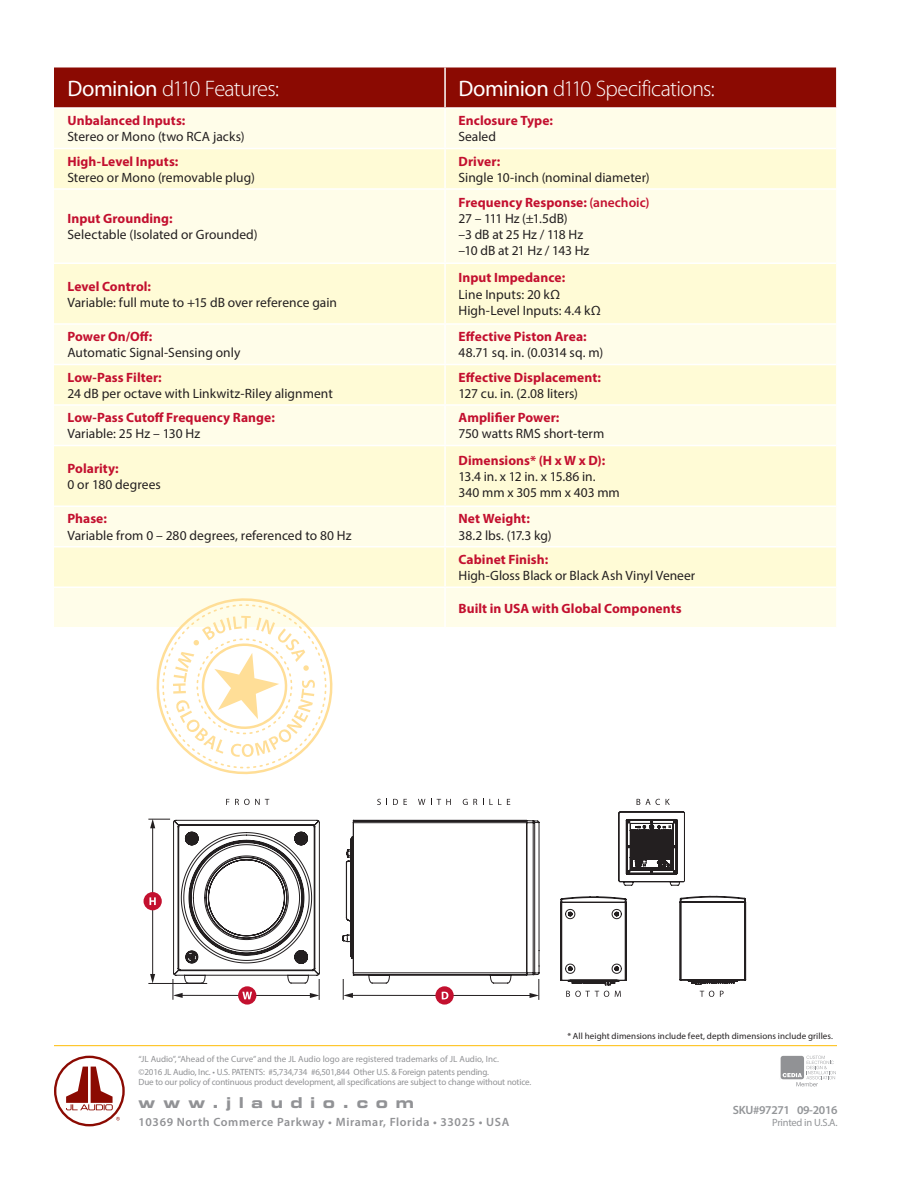
<style>
.page{position:relative;width:918px;height:1188px;background:#fff}
.page>*{position:absolute;margin:0;border:0;box-sizing:border-box;transform-origin:0 0}
.t1{font:300 22.5px "Myriad Pro";letter-spacing:-.035em;color:#fff}
.body{font:15px "Eurostile LT Std Bold Ex 2";letter-spacing:.51em;color:#919295}
.t2{font:13.5px/16.2px "Myriad Pro";color:#231f20}
.t3{font:700 13.5px/16.2px "Myriad Pro";letter-spacing:.005em;color:#c3102f}
.t4{font:600 12px "Myriad Pro";letter-spacing:.05em;color:#919295}
.t5{font:600 12px "Myriad Pro";letter-spacing:-.025em;color:#939598}
.t6{font:10.5px "Myriad Pro";letter-spacing:-.025em;color:#939598}
.t7{font:9px/9.8px "Myriad Pro";letter-spacing:-.02em;color:#919295}
.t8{font:9px "Myriad Pro";color:#919295}
.t9{font:9px "Myriad Pro";letter-spacing:.01em;color:#231f20}
.s1{font-weight:400}
.s2{font-weight:700;color:#c3102f}
.s3{font-weight:400;color:#231f20}
.s4{font-weight:600;color:#c3102f}
</style>
<div class="page">
<svg style="left:226px;top:799px;width:3px;height:6px"></svg>
<svg style="left:235px;top:799px;width:34px;height:6px"></svg>
<svg style="left:637px;top:799px;width:23px;height:6px"></svg>
<svg style="left:666px;top:799px;width:4px;height:6px"></svg>
<svg style="left:700px;top:991px;width:14px;height:6px"></svg>
<svg style="left:720px;top:991px;width:4px;height:6px"></svg>
<svg style="left:377px;top:799px;width:10px;height:6px"></svg>
<svg style="left:393px;top:799px;width:5px;height:6px"></svg>
<svg style="left:404px;top:799px;width:3px;height:6px"></svg>
<svg style="left:418px;top:799px;width:7px;height:6px"></svg>
<svg style="left:431px;top:799px;width:20px;height:6px"></svg>
<svg style="left:463px;top:799px;width:14px;height:6px"></svg>
<svg style="left:483px;top:799px;width:27px;height:6px"></svg>
<div style="left:144px;top:892px;width:18px;height:18px;background:#c3102f;border-radius:50%"></div>
<svg style="left:238px;top:986px;width:18px;height:19px"></svg>
<svg style="left:435px;top:986px;width:19px;height:19px"></svg>
<svg style="left:148px;top:819px;width:172px;height:181px"></svg>
<svg style="left:342px;top:819px;width:198px;height:181px"></svg>
<svg style="left:618px;top:811px;width:67px;height:75px"></svg>
<svg style="left:560px;top:896px;width:67px;height:101px"></svg>
<svg style="left:679px;top:896px;width:68px;height:89px"></svg>
<div style="left:54px;top:68px;width:782px;height:39px;background:#8b0a02"></div>
<div style="left:54px;top:109px;width:782px;height:518px;background:#fffde9"></div>
<svg style="left:54px;top:149px;width:782px;height:437px;background:#fffbde"></svg>
<hr style="left:444px;top:68px;width:2px;height:39px;background:#fff">
<hr style="left:444px;top:109px;width:2px;height:39px;background:#fff">
<hr style="left:54px;top:148px;width:391px;height:1px;background:#fff">
<hr style="left:445px;top:148px;width:391px;height:1px;background:#fff">
<hr style="left:444px;top:149px;width:2px;height:39px;background:#fff">
<hr style="left:54px;top:188px;width:391px;height:2px;background:#fff">
<hr style="left:445px;top:188px;width:391px;height:2px;background:#fff">
<hr style="left:444px;top:190px;width:2px;height:72px;background:#fff">
<hr style="left:54px;top:262px;width:391px;height:2px;background:#fff">
<hr style="left:445px;top:262px;width:391px;height:2px;background:#fff">
<hr style="left:444px;top:264px;width:2px;height:59px;background:#fff">
<hr style="left:54px;top:323px;width:391px;height:2px;background:#fff">
<hr style="left:445px;top:323px;width:391px;height:2px;background:#fff">
<hr style="left:444px;top:325px;width:2px;height:39px;background:#fff">
<hr style="left:54px;top:364px;width:391px;height:1px;background:#fff">
<hr style="left:445px;top:364px;width:391px;height:1px;background:#fff">
<hr style="left:444px;top:365px;width:2px;height:39px;background:#fff">
<hr style="left:54px;top:404px;width:391px;height:2px;background:#fff">
<hr style="left:445px;top:404px;width:391px;height:2px;background:#fff">
<hr style="left:444px;top:406px;width:2px;height:39px;background:#fff">
<hr style="left:54px;top:445px;width:391px;height:1px;background:#fff">
<hr style="left:445px;top:445px;width:391px;height:1px;background:#fff">
<hr style="left:444px;top:446px;width:2px;height:60px;background:#fff">
<hr style="left:54px;top:506px;width:391px;height:1px;background:#fff">
<hr style="left:445px;top:506px;width:391px;height:1px;background:#fff">
<hr style="left:444px;top:507px;width:2px;height:39px;background:#fff">
<hr style="left:54px;top:546px;width:391px;height:2px;background:#fff">
<hr style="left:445px;top:546px;width:391px;height:2px;background:#fff">
<hr style="left:444px;top:548px;width:2px;height:38px;background:#fff">
<hr style="left:54px;top:586px;width:391px;height:2px;background:#fff">
<hr style="left:445px;top:586px;width:391px;height:2px;background:#fff">
<hr style="left:444px;top:588px;width:2px;height:39px;background:#fff">
<svg style="left:780px;top:1056px;width:56px;height:30px"></svg>
<svg style="left:54px;top:1056px;width:71px;height:70px"></svg>
<hr style="left:54px;top:1045px;width:783px;height:1px;background:#fec422">
<svg style="left:148px;top:590px;width:193px;height:185px"></svg>
<p class="t1" style="left:68px;top:75px;width:213px"><span class="s1">Dominion</span> d110 Features:</p>
<p class="t1" style="left:459px;top:75px;width:258px"><span class="s1">Dominion</span> d110 Specifications:</p>
<p class="t2" style="left:68px;top:112px;width:179px"><span class="s2">Unbalanced Inputs:<br></span>Stereo or Mono (two RCA jacks)</p>
<p class="t3" style="left:459px;top:112px;width:96px">Enclosure Type:<br><span class="s3">Sealed</span></p>
<p class="t2" style="left:68px;top:153px;width:189px"><span class="s2">High-Level Inputs:<br></span>Stereo or Mono (removable plug)</p>
<p class="t2" style="left:459px;top:153px;width:193px"><span class="s2">Driver:<br></span>Single 10-inch (nominal diameter)</p>
<p class="t2" style="left:68px;top:210px;width:192px"><span class="s2">Input Grounding:<br></span>Selectable (Isolated or Grounded)</p>
<p class="t2" style="left:459px;top:194px;width:193px"><span class="s2">Frequency Response:</span> <span class="s4">(anechoic)<br></span>27 – 111 Hz (±1.5dB)<br>–3 dB at 25 Hz / 118 Hz<br>–10 dB at 21 Hz / 143 Hz</p>
<p class="t2" style="left:68px;top:278px;width:271px"><span class="s2">Level Control:<br></span>Variable: full mute to +15 dB over reference gain</p>
<p class="t2" style="left:459px;top:270px;width:143px"><span class="s2">Input Impedance:<br></span>Line Inputs: 20 kΩ<br>High-Level Inputs: 4.4 kΩ</p>
<p class="t2" style="left:68px;top:328px;width:174px"><span class="s2">Power On/Off:<br></span>Automatic Signal-Sensing only</p>
<p class="t2" style="left:459px;top:328px;width:146px"><span class="s2">Effective Piston Area:<br></span>48.71 sq. in. (0.0314 sq. m)</p>
<p class="t2" style="left:68px;top:369px;width:267px"><span class="s2">Low-Pass Filter:<br></span>24 dB per octave with Linkwitz-Riley alignment</p>
<p class="t3" style="left:459px;top:369px;width:144px">Effective Displacement:<br><span class="s3">127 cu. in. (2.08 liters)</span></p>
<p class="t3" style="left:68px;top:409px;width:209px">Low-Pass Cutoff Frequency Range:<br><span class="s3">Variable: 25 Hz – 130 Hz</span></p>
<p class="t2" style="left:459px;top:409px;width:147px"><span class="s2">Amplifier Power:<br></span>750 watts RMS short-term</p>
<p class="t2" style="left:68px;top:460px;width:95px"><span class="s2">Polarity:<br></span>0 or 180 degrees</p>
<p class="t2" style="left:459px;top:452px;width:163px"><span class="s2">Dimensions* (H x W x D):<br></span>13.4 in. x 12 in. x 15.86 in.<br>340 mm x 305 mm x 403 mm</p>
<p class="t2" style="left:68px;top:511px;width:286px"><span class="s2">Phase:<br></span>Variable from 0 – 280 degrees, referenced to 80 Hz</p>
<p class="t2" style="left:459px;top:511px;width:95px"><span class="s2">Net Weight:<br></span>38.2 lbs. (17.3 kg)</p>
<p class="t2" style="left:459px;top:551px;width:238px"><span class="s2">Cabinet Finish:<br></span>High-Gloss Black or Black Ash Vinyl Veneer</p>
<p class="t3" style="left:459px;top:599px;width:225px">Built in USA with Global Components</p>
<p class="t8" style="left:139px;top:1054px;width:362px">“JL Audio”, “Ahead of the Curve” and the JL Audio logo are registered trademarks of JL Audio, Inc.</p>
<p class="t7" style="left:139px;top:1067px;width:394px">©2016 JL Audio, Inc. • U.S. PATENTS: #5,734,734 #6,501,844 Other U.S. &amp; Foreign patents pending.<br>Due to our policy of continuous product development, all specifications are subject to change without notice.</p>
<p class="body" style="left:139px;top:1092px;width:277px">www.jlaudio.com</p>
<p class="t4" style="left:139px;top:1115px;width:372px">10369 North Commerce Parkway • Miramar, Florida • 33025 • USA</p>
<p class="t9" style="left:567px;top:1031px;width:267px">* All height dimensions include feet, depth dimensions include grilles.</p>
<p class="t5" style="left:733px;top:1102px;width:106px">SKU#97271 09-2016</p>
<p class="t6" style="left:772px;top:1116px;width:67px">Printed in U.S.A.</p>
</div>
